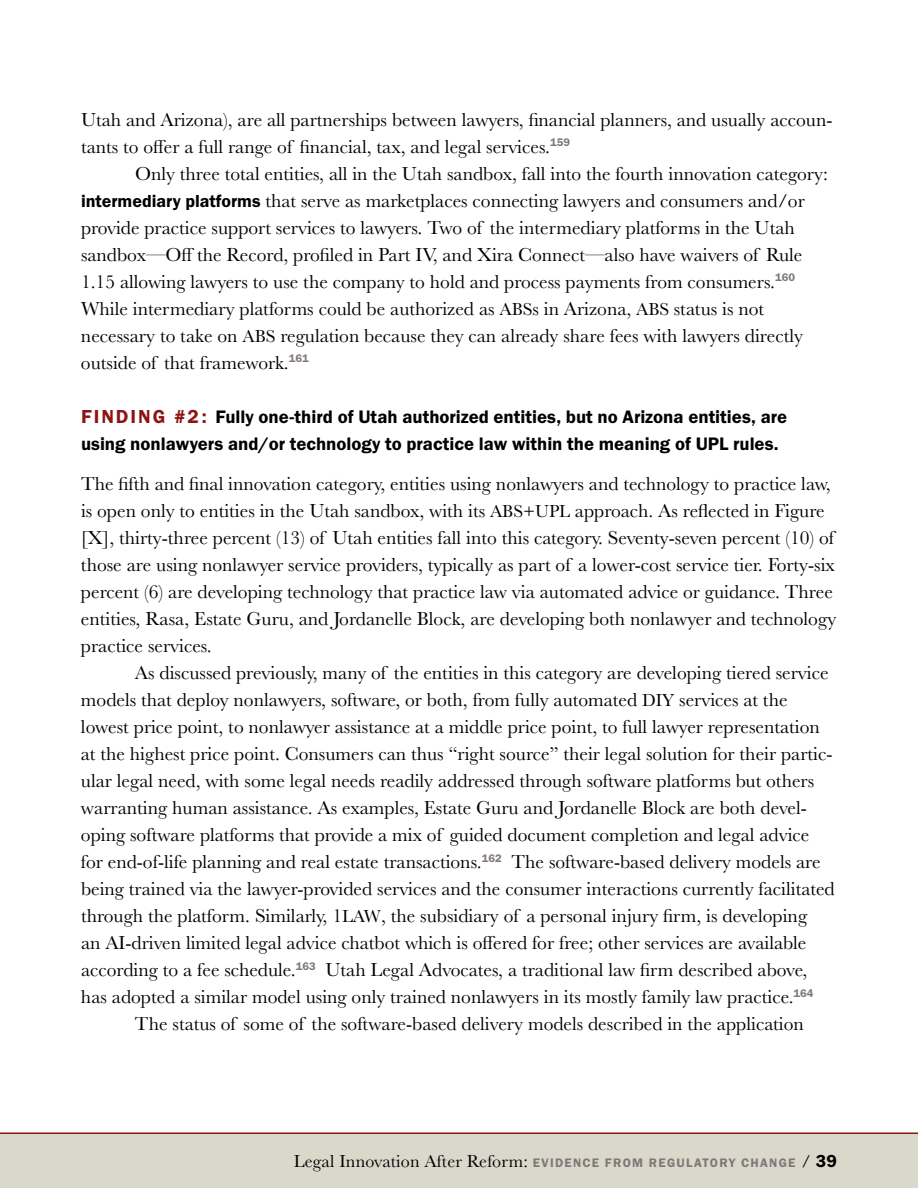
<style>
.page{position:relative;width:918px;height:1188px;background:#fff}
.page>*{position:absolute;margin:0;border:0;box-sizing:border-box;transform-origin:0 0}
.t1{font:19.5px/27px "Baskerville";color:#000}
.t2{font:18.75px/27px "Franklin Gothic URW Dem";color:#000}
.t3{font:18px "Baskerville";letter-spacing:.01em;color:#000}
.s1{font-family:"Franklin Gothic URW Dem";font-size:18px}
.s2{font-size:18px}
.s3{font-size:19.5px;color:#8c1515}
.s4{font-family:"Franklin Gothic URW Dem";font-size:12.75px;color:#7f7776}
.s5{font-family:"Franklin Gothic URW Dem"}
</style>
<div class="page">
<div style="left:0;top:1134px;width:918px;height:54px;background:#dad7cb"></div>
<hr style="left:0;top:1132px;width:918px;height:2px;background:#8c1515">
<p class="t1" style="left:81px;top:106px;width:753px">Utah and Arizona), are all partnerships between lawyers, financial planners, and usually accoun&shy;tants to offer a full range of financial, tax, and legal services.<sup>159</sup></p>
<p class="t1" style="left:81px;top:160px;width:749px;text-indent:54px">Only three total entities, all in the Utah sandbox, fall into the fourth innovation category: <span class="s1">intermediary platforms</span> that serve as marketplaces connecting lawyers and consumers and/or provide practice support services to lawyers. Two of the intermediary platforms in the Utah sandbox—Off the Record, profiled in Part IV, and Xira Connect—also have waivers of Rule 1.15 allowing lawyers to use the company to hold and process payments from consumers.<sup>160<br></sup>While intermediary platforms could be authorized as <span class="s2">ABS</span>s in Arizona, <span class="s2">ABS</span> status is not necessary to take on <span class="s2">ABS</span> regulation because they can already share fees with lawyers directly outside of that framework.<sup>161</sup></p>
<p class="t2" style="left:81px;top:402px;width:708px"><span class="s3">FINDING #2:</span> Fully one-third of Utah authorized entities, but no Arizona entities, are using nonlawyers and/or technology to practice law within the meaning of UPL rules.</p>
<p class="t1" style="left:81px;top:470px;width:757px">The fifth and final innovation category, entities using nonlawyers and technology to practice law, is open only to entities in the Utah sandbox, with its <span class="s2">ABS+UPL</span> approach. As reflected in Figure [X], thirty-three percent (13) of Utah entities fall into this category. Seventy-seven percent (10) of those are using nonlawyer service providers, typically as part of a lower-cost service tier. Forty-six percent (6) are developing technology that practice law via automated advice or guidance. Three entities, Rasa, Estate Guru, and Jordanelle Block, are developing both nonlawyer and technology practice services.</p>
<p class="t1" style="left:135px;top:660px;width:695px">As discussed previously, many of the entities in this category are developing tiered service</p>
<p class="t1" style="left:81px;top:687px;width:708px">models that deploy nonlawyers, software, or both, from fully automated <span class="s2">DIY</span> services at the</p>
<p class="t1" style="left:81px;top:714px;width:740px">lowest price point, to nonlawyer assistance at a middle price point, to full lawyer representation</p>
<p class="t1" style="left:81px;top:741px;width:753px">at the highest price point. Consumers can thus “right source” their legal solution for their partic-</p>
<p class="t1" style="left:81px;top:768px;width:735px">ular legal need, with some legal needs readily addressed through software platforms but others</p>
<p class="t1" style="left:81px;top:795px;width:727px">warranting human assistance. As examples, Estate Guru and Jordanelle Block are both devel-</p>
<p class="t1" style="left:81px;top:822px;width:730px">oping software platforms that provide a mix of guided document completion and legal advice</p>
<p class="t1" style="left:81px;top:849px;width:741px">for end-of-life planning and real estate transactions.<sup>162</sup> The software-based delivery models are</p>
<p class="t1" style="left:81px;top:876px;width:755px">being trained via the lawyer-provided services and the consumer interactions currently facilitated</p>
<p class="t1" style="left:81px;top:902px;width:728px">through the platform. Similarly, 1<span class="s2">LAW</span>, the subsidiary of a personal injury firm, is developing</p>
<p class="t1" style="left:81px;top:930px;width:727px">an AI-driven limited legal advice chatbot which is offered for free; other services are available</p>
<p class="t1" style="left:81px;top:956px;width:728px">according to a fee schedule.<sup>163</sup> Utah Legal Advocates, a traditional law firm described above,</p>
<p class="t1" style="left:81px;top:984px;width:734px">has adopted a similar model using only trained nonlawyers in its mostly family law practice.<sup>164</sup></p>
<p class="t1" style="left:135px;top:1011px;width:670px">The status of some of the software-based delivery models described in the application</p>
<p class="t3" style="left:294px;top:1149px;width:545px">Legal Innovation After Reform: <span class="s4">EVIDENCE FROM REGULATORY CHANGE</span> / <span class="s5">39</span></p>
</div>
